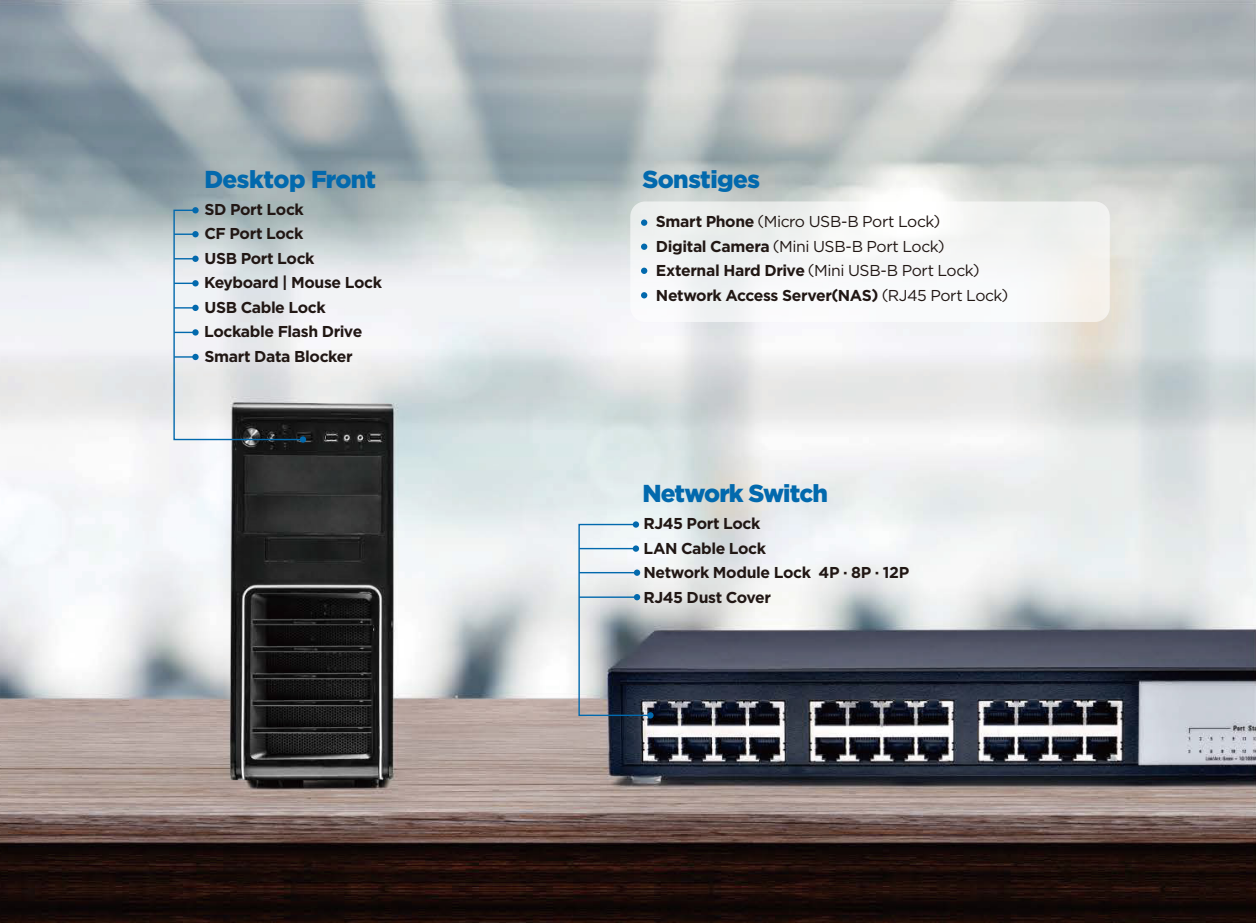
<style>
.page{position:relative;width:1256px;height:923px;background:#fff}
.page>*{position:absolute;margin:0;border:0;box-sizing:border-box;transform-origin:0 0}
.t1{font:900 24.5px "Gotham";letter-spacing:-.03em;color:#0269ad}
.t2{font:700 15.75px/24.5px "Gotham";letter-spacing:-.025em;color:#211714}
.t3{font:15.75px/24.5px "Gotham";letter-spacing:-.025em;color:#211714}
.s1{font-weight:700}
</style>
<div class="page">
<img style="left:0;top:0;width:1255px;height:923px">
<div style="left:300px;top:436px;width:6px;height:7px;background:#0269ad;border-radius:50%"></div>
<svg style="left:173px;top:207px;width:131px;height:234px"></svg>
<svg style="left:577px;top:523px;width:76px;height:195px"></svg>
<hr style="left:579px;top:548px;width:57px;height:1px;background:#0269ad">
<div style="left:632px;top:545px;width:7px;height:7px;background:#0269ad;border-radius:50%"></div>
<hr style="left:579px;top:572px;width:58px;height:1px;background:#0269ad">
<div style="left:633px;top:569px;width:7px;height:7px;background:#0269ad;border-radius:50%"></div>
<hr style="left:579px;top:596px;width:58px;height:2px;background:#0269ad">
<div style="left:633px;top:594px;width:7px;height:6px;background:#0269ad;border-radius:50%"></div>
<div style="left:630px;top:201px;width:479px;height:121px;background:#f5f6f6;border-radius:15px"></div>
<div style="left:641px;top:219px;width:6px;height:7px;background:#0269ad;border-radius:50%"></div>
<div style="left:641px;top:243px;width:6px;height:7px;background:#0269ad;border-radius:50%"></div>
<svg style="left:641px;top:268px;width:6px;height:6px"></svg>
<svg style="left:641px;top:292px;width:6px;height:6px"></svg>
<h1 class="t1" style="left:204px;top:165px;width:173px">Desktop Front</h1>
<h1 class="t1" style="left:642px;top:165px;width:119px">Sonstiges</h1>
<p class="t2" style="left:204px;top:197px;width:112px">SD Port Lock<br>CF Port Lock<br>USB Port Lock</p>
<p class="t2" style="left:204px;top:295px;width:123px">USB Cable Lock</p>
<p class="t2" style="left:204px;top:344px;width:150px">Smart Data Blocker</p>
<p class="t2" style="left:204px;top:270px;width:179px">Keyboard | Mouse Lock</p>
<p class="t2" style="left:204px;top:319px;width:160px">Lockable Flash Drive</p>
<p class="t3" style="left:655px;top:209px;width:354px"><span class="s1">Smart Phone</span> (Micro USB-B Port Lock)<br><span class="s1">Digital Camera</span> (Mini USB-B Port Lock)<br><span class="s1">External Hard Drive</span> (Mini USB-B Port Lock)<br><span class="s1">Network Access Server(NAS)</span> (RJ45 Port Lock)</p>
<h1 class="t1" style="left:642px;top:479px;width:187px">Network Switch</h1>
<p class="t2" style="left:643px;top:511px;width:267px">RJ45 Port Lock<br>LAN Cable Lock<br>Network Module Lock 4P · 8P · 12P<br>RJ45 Dust Cover</p>
</div>
